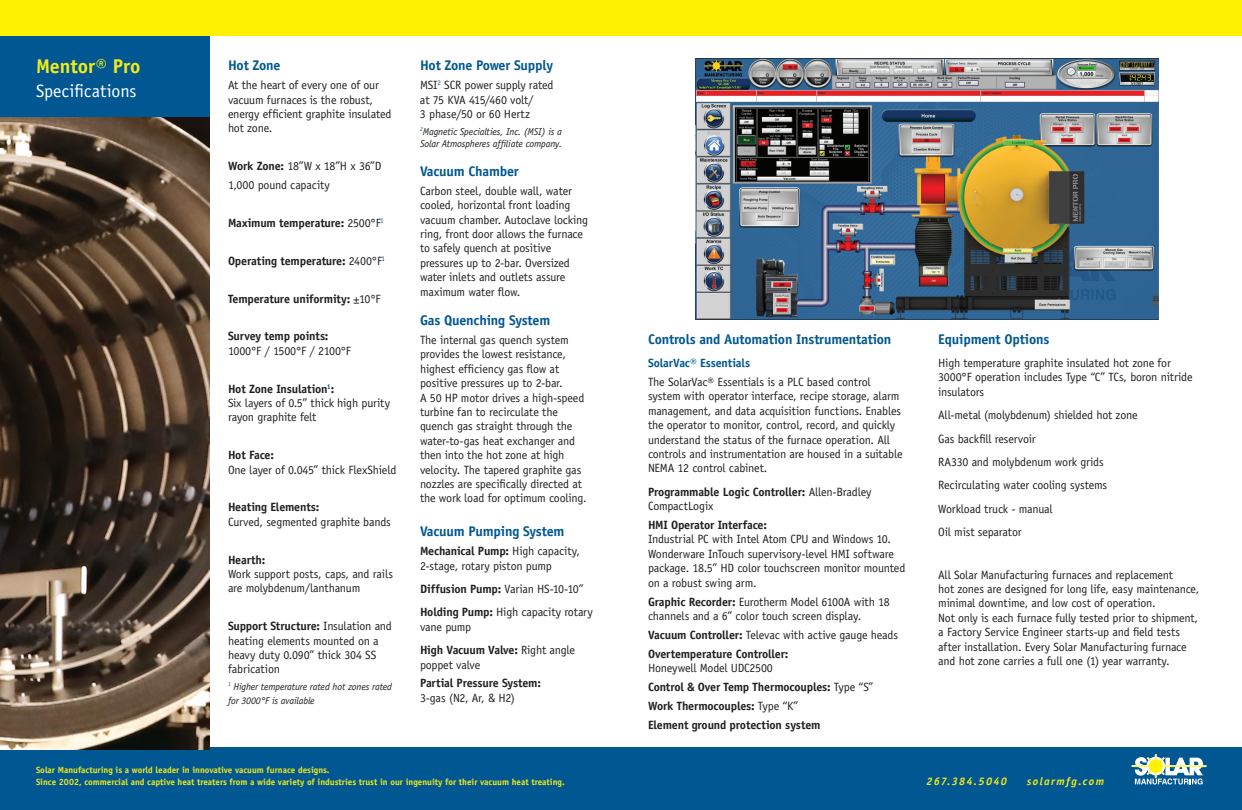
<style>
.page{position:relative;width:1242px;height:810px;background:#fff}
.page>*{position:absolute;margin:0;border:0;box-sizing:border-box;transform-origin:0 0}
.t1{font:700 20px "Officina Sans Std";letter-spacing:-.005em;color:#f2eb17}
.t2{font:18px "Officina Sans Std";letter-spacing:-.005em;color:#fff}
.t3{font:700 14px "Officina Sans Std";letter-spacing:-.015em;color:#015792}
.t4{font:12px/14.4px "Officina Sans Std";letter-spacing:-.015em;color:#231f20}
.t5{font:700 12px/18.9px "Officina Sans Std";letter-spacing:-.015em;color:#231f20}
.t6{font:700 12px "Officina Sans Std";letter-spacing:-.015em;color:#015792}
.t7{font:italic 700 11px "Officina Sans Std";letter-spacing:.12em;color:#f2eb17}
.t8{font:italic 10px/14.4px "Officina Sans Std";letter-spacing:-.015em;color:#231f20}
.t9{font:700 9px/12.8px "Officina Sans Std";color:#f2eb17}
.s1{font-weight:700}
.s2{font-weight:400}
</style>
<div class="page">
<div style="left:621px;top:747px;width:621px;height:63px;background:#015792"></div>
<div style="left:0;top:747px;width:621px;height:63px;background:#015792"></div>
<div style="left:0;top:36px;width:210px;height:81px;background:#015792"></div>
<div style="left:620px;top:0;width:622px;height:36px;background:#fff101"></div>
<div style="left:0;top:0;width:621px;height:36px;background:#fff101"></div>
<svg style="left:1132px;top:754px;width:75px;height:31px"></svg>
<img style="left:0;top:117px;width:210px;height:632px">
<img style="left:695px;top:59px;width:464px;height:260px">
<h1 class="t1" style="left:36px;top:54px;width:106px">Mentor® Pro</h1>
<h2 class="t2" style="left:36px;top:80px;width:102px">Specifications</h2>
<p class="t3" style="left:228px;top:57px;width:54px">Hot Zone</p>
<p class="t4" style="left:228px;top:78px;width:165px">At the heart of every one of our vacuum furnaces is the robust, energy efficient graphite insulated hot zone.</p>
<p class="t4" style="left:228px;top:157px;width:155px;line-height:18.9px"><span class="s1">Work Zone:</span> 18”W x 18”H x 36”D<br>1,000 pound capacity</p>
<p class="t5" style="left:228px;top:213px;width:157px">Maximum temperature: <span class="s2">2500°F</span><sup>1</sup></p>
<p class="t5" style="left:228px;top:251px;width:159px">Operating temperature: <span class="s2">2400°F</span><sup>1</sup></p>
<p class="t5" style="left:228px;top:289px;width:154px">Temperature uniformity: <span class="s2">±10°F</span></p>
<p class="t5" style="left:228px;top:327px;width:102px">Survey temp points:</p>
<p class="t4" style="left:228px;top:343px;width:125px">1000°F / 1500°F / 2100°F</p>
<p class="t4" style="left:228px;top:381px;width:164px"><span class="s1">Hot Zone Insulation</span><sup>1</sup><span class="s1">:<br></span>Six layers of 0.5” thick high purity rayon graphite felt</p>
<p class="t5" style="left:228px;top:445px;width:47px">Hot Face:</p>
<p class="t4" style="left:228px;top:462px;width:170px">One layer of 0.045” thick FlexShield</p>
<p class="t5" style="left:228px;top:498px;width:93px">Heating Elements:</p>
<p class="t4" style="left:228px;top:514px;width:164px">Curved, segmented graphite bands</p>
<p class="t5" style="left:228px;top:550px;width:39px">Hearth:</p>
<p class="t4" style="left:228px;top:567px;width:167px">Work support posts, caps, and rails are molybdenum/lanthanum</p>
<p class="t4" style="left:228px;top:619px;width:165px"><span class="s1">Support Structure:</span> Insulation and heating elements mounted on a heavy duty 0.090” thick 304 SS fabrication</p>
<p class="t8" style="left:228px;top:679px;width:166px"><sup>1</sup> Higher temperature rated hot zones rated for 3000°F is available</p>
<p class="t3" style="left:420px;top:57px;width:135px">Hot Zone Power Supply</p>
<p class="t4" style="left:420px;top:78px;width:135px">MSI<sup>2</sup> SCR power supply rated at 75 KVA 415/460 volt/<br>3 phase/50 or 60 Hertz</p>
<p class="t8" style="left:420px;top:125px;width:143px;line-height:12px"><sup>2</sup>Magnetic Specialties, Inc. (MSI) is a<br>Solar Atmospheres affiliate company.</p>
<p class="t3" style="left:420px;top:162px;width:100px">Vacuum Chamber</p>
<p class="t4" style="left:420px;top:184px;width:170px">Carbon steel, double wall, water cooled, horizontal front loading vacuum chamber. Autoclave locking ring, front door allows the furnace to safely quench at positive pressures up to 2-bar. Oversized water inlets and outlets assure maximum water flow.</p>
<p class="t3" style="left:420px;top:312px;width:132px">Gas Quenching System</p>
<p class="t4" style="left:420px;top:333px;width:168px">The internal gas quench system provides the lowest resistance, highest efficiency gas flow at positive pressures up to 2-bar.<br>A 50 HP motor drives a high-speed turbine fan to recirculate the quench gas straight through the water-to-gas heat exchanger and then into the hot zone at high velocity. The tapered graphite gas nozzles are specifically directed at the work load for optimum cooling.</p>
<p class="t3" style="left:420px;top:523px;width:146px">Vacuum Pumping System</p>
<p class="t4" style="left:420px;top:544px;width:162px"><span class="s1">Mechanical Pump:</span> High capacity,<br>2-stage, rotary piston pump</p>
<p class="t4" style="left:420px;top:577px;width:174px;line-height:23.4px"><span class="s1">Diffusion Pump:</span> Varian HS-10-10”<br><span class="s1">Holding Pump:</span> High capacity rotary</p>
<p class="t4" style="left:420px;top:615px;width:157px;line-height:23.4px">vane pump<br><span class="s1">High Vacuum Valve:</span> Right angle</p>
<p class="t4" style="left:420px;top:657px;width:62px">poppet valve</p>
<p class="t5" style="left:420px;top:674px;width:122px">Partial Pressure System:</p>
<p class="t4" style="left:420px;top:691px;width:97px">3-gas (N2, Ar, &amp; H2)</p>
<p class="t9" style="left:36px;top:763px;width:530px">Solar Manufacturing is a world leader in innovative vacuum furnace designs.<br>Since 2002, commercial and captive heat treaters from a wide variety of industries trust in our ingenuity for their vacuum heat treating.</p>
<p class="t3" style="left:648px;top:330px;width:245px">Controls and Automation Instrumentation</p>
<p class="t6" style="left:648px;top:356px;width:104px">SolarVac® Essentials</p>
<p class="t4" style="left:648px;top:375px;width:256px">The SolarVac® Essentials is a PLC based control system with operator interface, recipe storage, alarm management, and data acquisition functions. Enables the operator to monitor, control, record, and quickly understand the status of the furnace operation. All controls and instrumentation are housed in a suitable NEMA 12 control cabinet.</p>
<p class="t5" style="left:648px;top:484px;width:225px;line-height:14.4px">Programmable Logic Controller: <span class="s2">Allen-Bradley<br>CompactLogix</span></p>
<p class="t5" style="left:648px;top:515px;width:120px">HMI Operator Interface:</p>
<p class="t4" style="left:648px;top:532px;width:259px">Industrial PC with Intel Atom CPU and Windows 10.<br>Wonderware InTouch supervisory-level HMI software package. 18.5” HD color touchscreen monitor mounted on a robust swing arm.</p>
<p class="t4" style="left:648px;top:594px;width:243px"><span class="s1">Graphic Recorder:</span> Eurotherm Model 6100A with 18 channels and a 6” color touch screen display.</p>
<p class="t5" style="left:648px;top:625px;width:252px">Vacuum Controller: <span class="s2">Televac with active gauge heads<br></span>Overtemperature Controller:</p>
<p class="t5" style="left:648px;top:659px;width:227px"><span class="s2">Honeywell Model UDC2500<br></span>Control &amp; Over Temp Thermocouples: <span class="s2">Type “S” </span>Work Thermocouples: <span class="s2">Type “K”<br></span>Element ground protection system</p>
<p class="t3" style="left:938px;top:330px;width:113px">Equipment Options</p>
<p class="t4" style="left:938px;top:356px;width:256px">High temperature graphite insulated hot zone for<br>3000°F operation includes Type “C” TCs, boron nitride insulators</p>
<p class="t4" style="left:938px;top:404px;width:201px;line-height:23.4px">All-metal (molybdenum) shielded hot zone<br>Gas backfill reservoir<br>RA330 and molybdenum work grids<br>Recirculating water cooling systems<br>Workload truck - manual<br>Oil mist separator</p>
<p class="t4" style="left:938px;top:567px;width:263px">All Solar Manufacturing furnaces and replacement<br>hot zones are designed for long life, easy maintenance, minimal downtime, and low cost of operation.<br>Not only is each furnace fully tested prior to shipment, a Factory Service Engineer starts-up and field tests after installation. Every Solar Manufacturing furnace and hot zone carries a full one (1) year warranty.</p>
<p class="t7" style="left:927px;top:775px;width:82px">267.384.5040</p>
<p class="t7" style="left:1027px;top:775px;width:79px">solarmfg.com</p>
</div>
